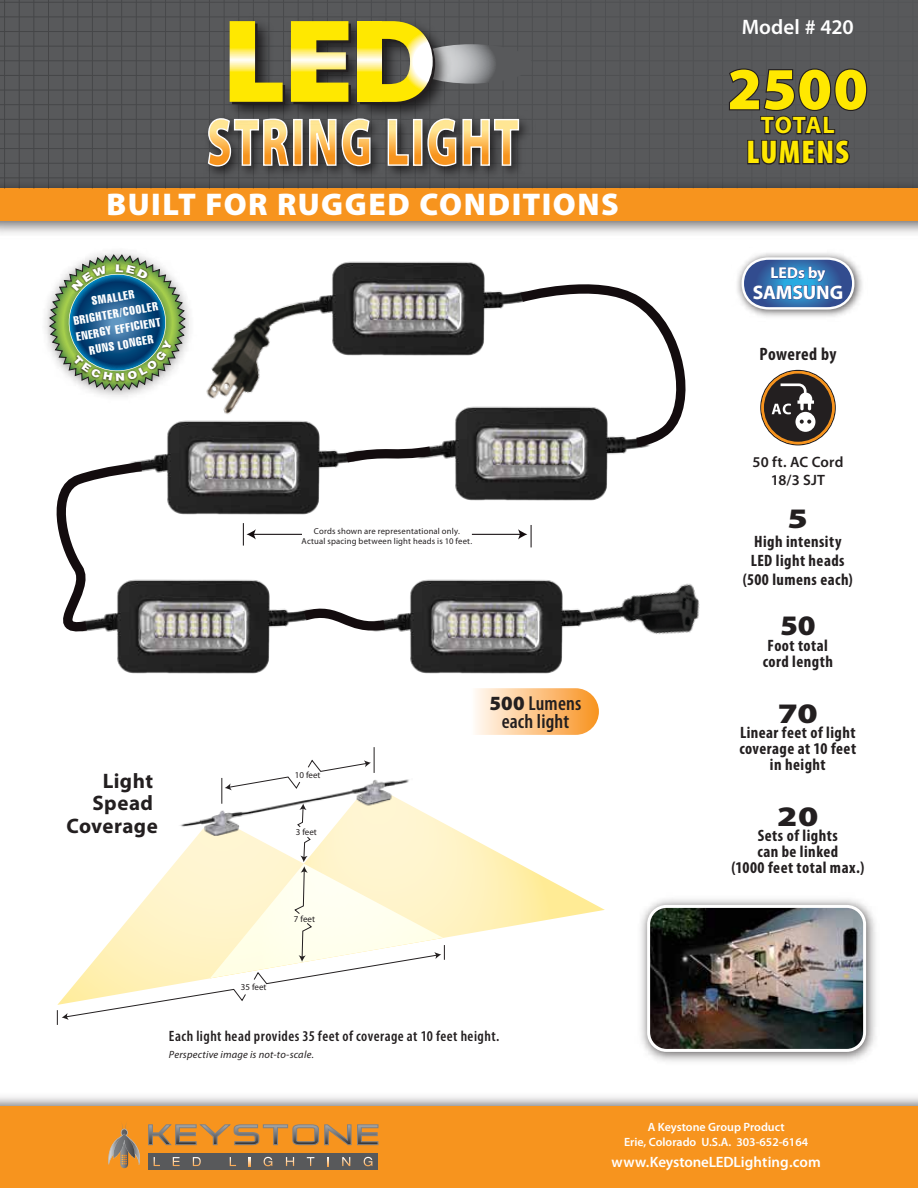
<style>
.page{position:relative;width:918px;height:1188px;background:#fff}
.page>*{position:absolute;margin:0;border:0;box-sizing:border-box;transform-origin:0 0}
.t1{font:900 60px "Myriad Pro";color:#ffe800}
.t2{font:900 condensed 33px "Myriad Pro";letter-spacing:.04em;color:#ffe800}
.t3{font:900 31.5px "Myriad Pro";letter-spacing:.05em;color:#fff}
.t4{font:900 28.35px "Myriad Pro";color:#231f20;scale:1.25 1}
.t5{font:900 28.35px "Myriad Pro";color:#231f20;scale:1.1 1}
.t6{font:700 24px "Myriad Pro";letter-spacing:.035em;color:#ffe800}
.t7{font:700 21px/22.5px "Myriad Pro";letter-spacing:.02em;color:#231f20;text-align:right}
.t8{font:600 21px "Myriad Pro";letter-spacing:.005em;color:#fff}
.t9{font:600 condensed 20.25px/18px "Myriad Pro";letter-spacing:.01em;color:#231f20;text-align:center}
.t10{font:700 19.65px "Myriad Pro";letter-spacing:-.005em;color:#fff}
.t11{font:700 condensed 18px "Myriad Pro";letter-spacing:.015em;color:#231f20}
.t12{font:700 condensed 16.5px/15.8px "Myriad Pro";letter-spacing:.03em;color:#231f20;text-align:center}
.t13{font:700 15.75px "Myriad Pro";color:#fff}
.t14{font:600 condensed 15px "Myriad Pro";letter-spacing:.03em;color:#231f20}
.t15{font:600 15px "Myriad Pro";letter-spacing:-.005em;color:#fff}
.t16{font:600 15px/18px "Myriad Pro";letter-spacing:.01em;color:#231f20;text-align:center}
.t17{font:600 12px/14.4px "Myriad Pro";color:#fff;text-align:center}
.t18{font:extra-condensed 12px/16px "Helvetica";color:#fff;text-align:center}
.t19{font:italic 10.5px "Myriad Pro";letter-spacing:.02em;color:#231f20}
.t20{font:9px "Myriad Pro";color:#231f20}
.t21{font:8.7px/10.1px "Myriad Pro";letter-spacing:.02em;color:#231f20;text-align:center}
.s1{font-weight:900;font-stretch:normal}
</style>
<div class="page">
<div style="left:0;top:189px;width:918px;height:32px;background:#f7941e"></div>
<svg style="left:0;top:0;width:918px;height:189px;background:#575758"></svg>
<svg style="left:727px;top:40px;width:141px;height:149px;background:#4e4e4f"></svg>
<img style="left:250px;top:221px;width:288px;height:135px">
<img style="left:117px;top:579px;width:177px;height:95px">
<img style="left:151px;top:430px;width:185px;height:116px">
<img style="left:441px;top:406px;width:185px;height:128px">
<img style="left:328px;top:534px;width:261px;height:140px">
<svg style="left:512px;top:263px;width:174px;height:189px"></svg>
<svg style="left:336px;top:444px;width:105px;height:24px"></svg>
<svg style="left:294px;top:605px;width:101px;height:27px"></svg>
<svg style="left:56px;top:459px;width:95px;height:175px"></svg>
<img style="left:169px;top:285px;width:174px;height:150px">
<img style="left:589px;top:583px;width:111px;height:51px">
<hr style="left:253px;top:534px;width:49px;height:1px;background:#130c0e">
<svg style="left:243px;top:523px;width:13px;height:23px"></svg>
<hr style="left:472px;top:534px;width:49px;height:1px;background:#130c0e">
<svg style="left:518px;top:525px;width:14px;height:22px"></svg>
<svg style="left:412px;top:806px;width:185px;height:132px"></svg>
<svg style="left:70px;top:827px;width:373px;height:162px"></svg>
<img style="left:173px;top:779px;width:239px;height:59px">
<svg style="left:294px;top:836px;width:17px;height:79px"></svg>
<svg style="left:221px;top:747px;width:154px;height:81px"></svg>
<svg style="left:57px;top:989px;width:189px;height:36px"></svg>
<svg style="left:253px;top:922px;width:192px;height:62px"></svg>
<img style="left:737px;top:263px;width:125px;height:54px">
<svg style="left:742px;top:253px;width:112px;height:57px;background:#6289b7"></svg>
<svg style="left:760px;top:370px;width:76px;height:75px"></svg>
<svg style="left:761px;top:371px;width:74px;height:73px"></svg>
<div style="left:763px;top:372px;width:70px;height:71px;background:#231f20;border-radius:50%"></div>
<div style="left:761px;top:371px;width:74px;height:73px;border:3px solid #f7941e;border-radius:50%"></div>
<svg style="left:772px;top:383px;width:43px;height:49px"></svg>
<img style="left:597px;top:899px;width:279px;height:163px">
<img style="left:649px;top:906px;width:216px;height:144px">
<div style="left:647px;top:905px;width:219px;height:147px;border:3px solid #fff;border-radius:18px"></div>
<img style="left:0;top:1097px;width:918px;height:10px">
<div style="left:0;top:1107px;width:918px;height:81px;background:#f7941e"></div>
<img style="left:200px;top:110px;width:336px;height:73px">
<svg style="left:295px;top:125px;width:6px;height:39px"></svg>
<svg style="left:415px;top:125px;width:5px;height:39px"></svg>
<svg style="left:207px;top:117px;width:83px;height:50px;background:#a99068"></svg>
<div style="left:293px;top:119px;width:10px;height:47px;border:1px solid #fff"></div>
<svg style="left:308px;top:125px;width:63px;height:42px;background:#bd9c6c"></svg>
<svg style="left:387px;top:125px;width:23px;height:41px"></svg>
<div style="left:413px;top:119px;width:9px;height:47px;border:1px solid #fff"></div>
<svg style="left:427px;top:118px;width:93px;height:49px;background:#a99069"></svg>
<div style="left:148px;top:1153px;width:230px;height:17px;background:#58595b"></div>
<svg style="left:108px;top:1123px;width:271px;height:45px"></svg>
<img style="left:45px;top:251px;width:156px;height:157px">
<img style="left:66px;top:391px;width:118px;height:4px">
<svg style="left:475px;top:688px;width:124px;height:47px;background:#fcc991"></svg>
<img style="left:222px;top:14px;width:233px;height:111px">
<svg style="left:358px;top:21px;width:174px;height:83px;background:#807d62"></svg>
<svg style="left:230px;top:21px;width:55px;height:83px;background:#ada132"></svg>
<svg style="left:291px;top:21px;width:60px;height:83px;background:#ccbd2f"></svg>
<svg style="left:358px;top:21px;width:23px;height:81px;background:#ffeb2b"></svg>
<svg style="left:49px;top:254px;width:137px;height:137px"></svg>
<p class="t8" style="left:742px;top:14px;width:114px">Model # 420</p>
<h3 class="t3" style="left:106px;top:184px;width:514px">BUILT FOR RUGGED CONDITIONS</h3>
<p class="t18" style="left:69px;top:297px;width:87px;rotate:-10deg">SMALLER<br>BRIGHTER/COOLER<br>ENERGY EFFICIENT<br>RUNS LONGER</p>
<p class="t21" style="left:302px;top:526px;width:172px">Cords shown are representational only.<br>Actual spacing between light heads is 10 feet.</p>
<p class="t7" style="left:66px;top:769px;width:93px">Light<br>Spead<br>Coverage</p>
<p class="t20" style="left:295px;top:769px;width:27px">10 feet</p>
<p class="t20" style="left:296px;top:827px;width:23px">3 feet</p>
<p class="t20" style="left:241px;top:981px;width:27px">35 feet</p>
<p class="t20" style="left:294px;top:914px;width:23px">7 feet</p>
<p class="t9" style="left:489px;top:694px;width:93px"><span class="s1">500</span> Lumens each light</p>
<p class="t14" style="left:169px;top:1027px;width:332px">Each light head provides 35 feet of coverage at 10 feet height.</p>
<p class="t19" style="left:169px;top:1048px;width:146px">Perspective image is not-to-scale.</p>
<h1 class="t1" style="left:728px;top:49px;width:142px">2500</h1>
<h3 class="t6" style="left:761px;top:110px;width:75px">TOTAL</h3>
<h2 class="t2" style="left:746px;top:131px;width:104px">LUMENS</h2>
<p class="t13" style="left:771px;top:263px;width:57px">LEDs by</p>
<p class="t10" style="left:753px;top:280px;width:92px">SAMSUNG</p>
<p class="t11" style="left:760px;top:342px;width:78px">Powered by</p>
<p class="t16" style="left:753px;top:452px;width:92px">50 ft. AC Cord<br>18/3 SJT</p>
<h3 class="t4" style="left:788px;top:500px;width:18px">5</h3>
<p class="t12" style="left:743px;top:532px;width:112px;line-height:18.9px">High intensity<br>LED light heads (500 lumens each)</p>
<h3 class="t5" style="left:780px;top:607px;width:34px">50</h3>
<p class="t12" style="left:763px;top:637px;width:72px;text-align:left">Foot total cord length</p>
<h3 class="t4" style="left:778px;top:694px;width:33px">70</h3>
<p class="t12" style="left:739px;top:725px;width:118px">Linear feet of light coverage at 10 feet in height</p>
<h3 class="t4" style="left:777px;top:797px;width:34px">20</h3>
<p class="t12" style="left:731px;top:828px;width:134px">Sets of lights<br>can be linked<br>(1000 feet total max.)</p>
<p class="t17" style="left:624px;top:1120px;width:186px">A Keystone Group Product<br>Erie, Colorado U.S.A. 303-652-6164</p>
<p class="t15" style="left:612px;top:1152px;width:211px">www.KeystoneLEDLighting.com</p>
</div>
